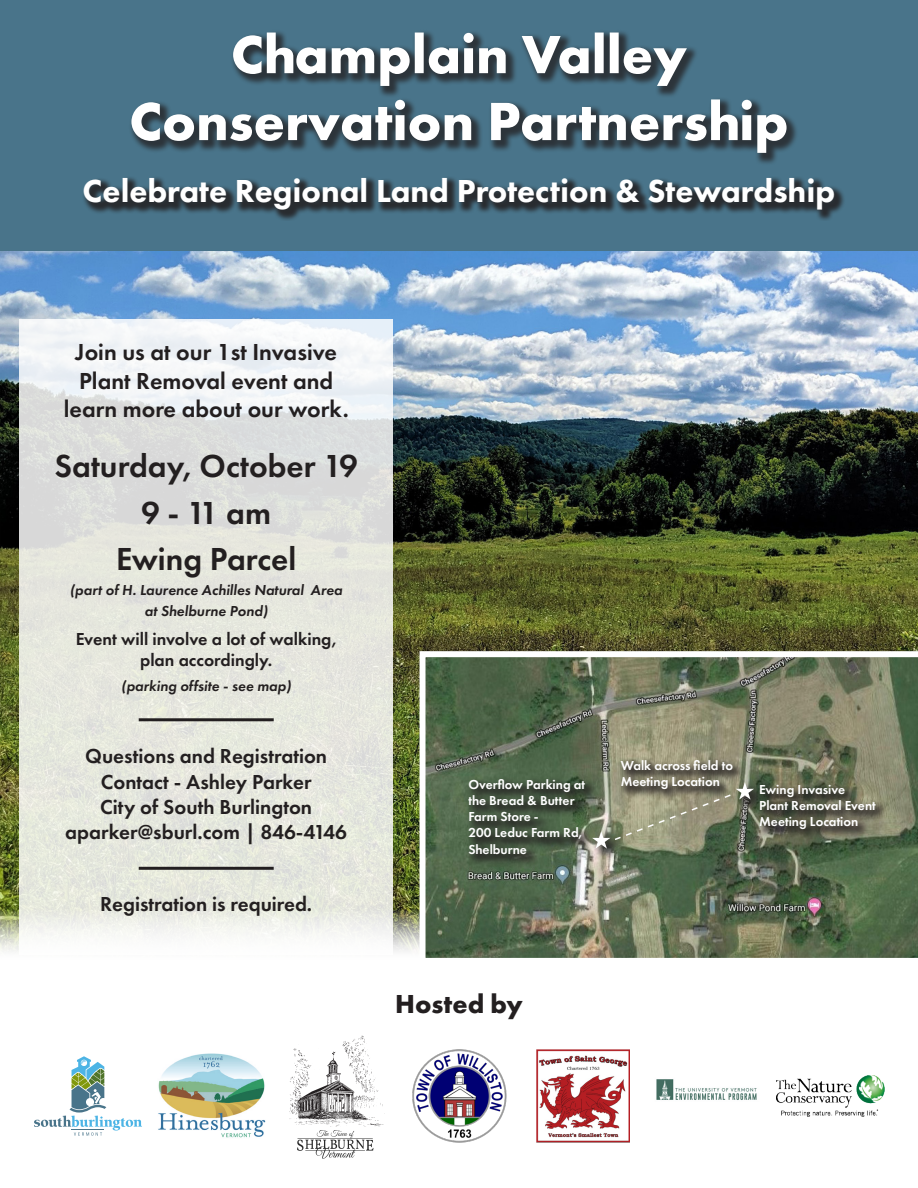
<style>
.page{position:relative;width:918px;height:1188px;background:#fff}
.page>*{position:absolute;margin:0;border:0;box-sizing:border-box;transform-origin:0 0}
.t1{font:800 33px "Futura PT";color:#fff}
.t2{font:600 33px "Futura PT";color:#231f20}
.t3{font:700 27px "Futura PT";color:#231f20}
.t4{font:600 24px/28.8px "Futura PT";color:#231f20;text-align:center}
.t5{font:600 21px "Futura PT";color:#231f20}
.t6{font:600 18px "Futura PT";color:#231f20}
.t7{font:italic 600 15px "Futura PT";color:#231f20}
.t8{font:600 13.5px/16.2px "Futura PT";color:#fff}
</style>
<div class="page">
<img style="left:0;top:251px;width:918px;height:701px">
<div style="left:0;top:0;width:918px;height:251px;background:#49748a"></div>
<svg style="left:131px;top:99px;width:656px;height:54px"></svg>
<svg style="left:233px;top:33px;width:454px;height:53px"></svg>
<svg style="left:34px;top:1056px;width:108px;height:80px"></svg>
<img style="left:158px;top:1053px;width:108px;height:85px">
<img style="left:777px;top:1075px;width:108px;height:42px">
<img style="left:536px;top:1049px;width:94px;height:94px">
<img style="left:412px;top:1049px;width:94px;height:94px">
<div style="left:82px;top:175px;width:764px;height:46px;background:#231f20;opacity:.85"></div>
<svg style="left:19px;top:320px;width:374px;height:632px;background:#e6e7e2"></svg>
<hr style="left:139px;top:718px;width:135px;height:3px;background:#231f20">
<img style="left:289px;top:1035px;width:95px;height:91px">
<img style="left:298px;top:1130px;width:75px;height:29px">
<img style="left:656px;top:1079px;width:101px;height:21px">
<hr style="left:139px;top:867px;width:135px;height:3px;background:#231f20">
<svg style="left:420px;top:651px;width:498px;height:307px;background:#6b785f"></svg>
<div style="left:733px;top:780px;width:34px;height:32px;background:#231f20;opacity:.75"></div>
<div style="left:589px;top:829px;width:34px;height:32px;background:#231f20;opacity:.75"></div>
<svg style="left:598px;top:782px;width:156px;height:67px;background:#8a8e75"></svg>
<div style="left:618px;top:756px;width:127px;height:46px;background:#231f20;opacity:.75"></div>
<div style="left:465px;top:775px;width:133px;height:92px;background:#231f20;opacity:.75"></div>
<div style="left:757px;top:781px;width:131px;height:61px;background:#231f20;opacity:.75"></div>
<p class="t1" style="left:83px;top:170px;width:754px">Celebrate Regional Land Protection &amp; Stewardship</p>
<p class="t4" style="left:64px;top:337px;width:287px">Join us at our 1st Invasive<br>Plant Removal event and learn more about our work.</p>
<p class="t2" style="left:55px;top:445px;width:305px">Saturday, October 19</p>
<p class="t2" style="left:141px;top:492px;width:131px">9 - 11 am</p>
<p class="t2" style="left:116px;top:538px;width:182px">Ewing Parcel</p>
<p class="t7" style="left:70px;top:580px;width:274px">(part of H. Laurence Achilles Natural Area</p>
<p class="t7" style="left:145px;top:602px;width:125px">at Shelburne Pond)</p>
<p class="t6" style="left:76px;top:627px;width:263px">Event will involve a lot of walking,</p>
<p class="t6" style="left:140px;top:649px;width:134px">plan accordingly.</p>
<p class="t7" style="left:121px;top:676px;width:171px">(parking offsite - see map)</p>
<p class="t5" style="left:85px;top:743px;width:243px">Questions and Registration</p>
<p class="t5" style="left:101px;top:768px;width:212px">Contact - Ashley Parker</p>
<p class="t5" style="left:100px;top:794px;width:213px">City of South Burlington</p>
<p class="t5" style="left:65px;top:819px;width:283px">aparker@sburl.com | 846-4146</p>
<p class="t5" style="left:100px;top:891px;width:214px">Registration is required.</p>
<p class="t8" style="left:621px;top:757px;width:114px">Walk across field to</p>
<p class="t8" style="left:468px;top:776px;width:118px">Overflow Parking at</p>
<p class="t8" style="left:621px;top:773px;width:101px">Meeting Location</p>
<p class="t8" style="left:468px;top:792px;width:108px">the Bread &amp; Butter<br>Farm Store -</p>
<p class="t8" style="left:468px;top:825px;width:115px">200 Leduc Farm Rd,<br>Shelburne</p>
<p class="t8" style="left:759px;top:781px;width:118px">Ewing Invasive<br>Plant Removal Event<br>Meeting Location</p>
<p class="t3" style="left:395px;top:987px;width:129px">Hosted by</p>
</div>
